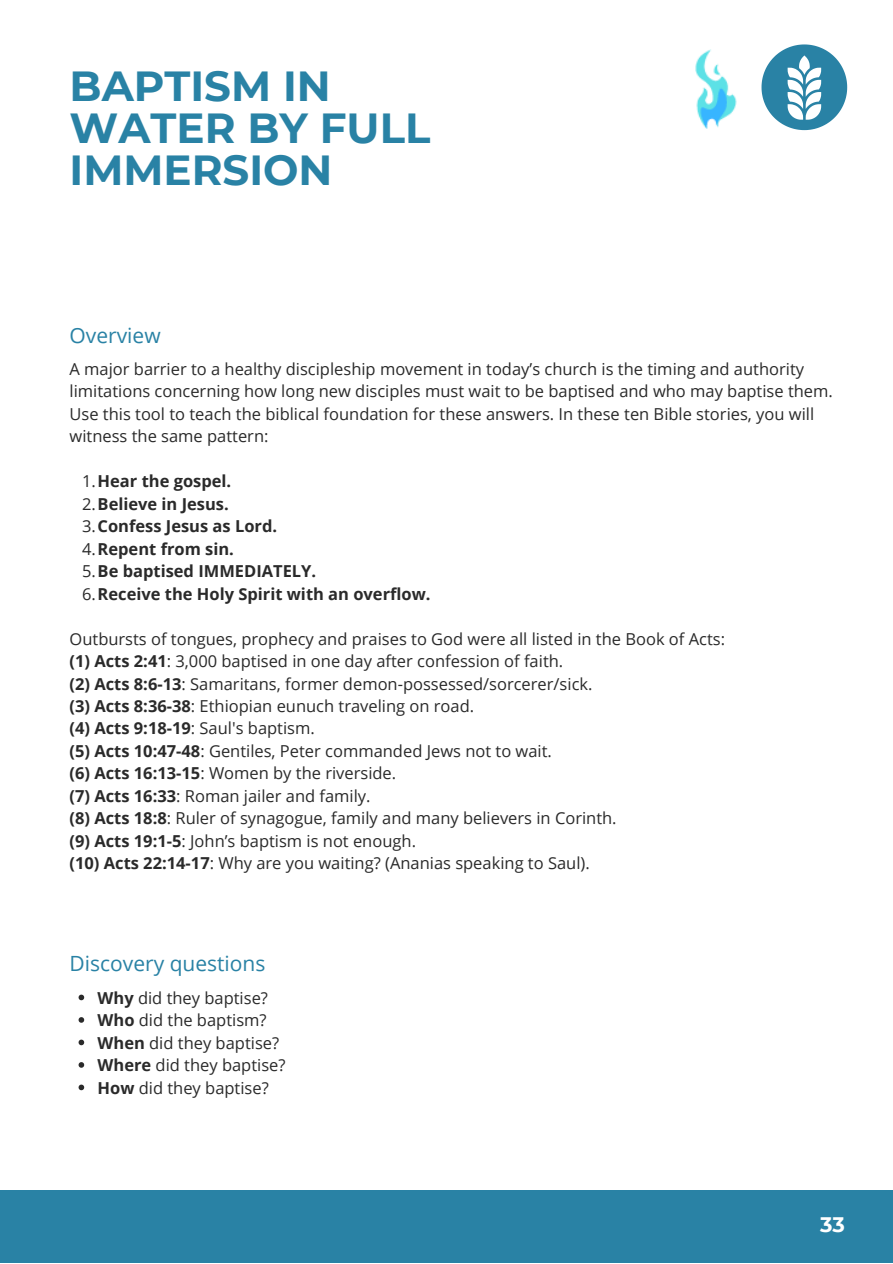
<style>
.page{position:relative;width:893px;height:1264px;background:#fff}
.page>*{position:absolute;margin:0;border:0;box-sizing:border-box;transform-origin:0 0}
.t1{font:700 42px/41.5px "Montserrat";color:#2982a5}
.t2{font:21px "Open Sans";color:#2982a5}
.t3{font:700 21px "Montserrat";color:#fff}
.t4{font:16.5px/22.5px "Open Sans";color:#2a2a2a}
.t5{font:700 16.5px/22.5px "Open Sans";color:#2a2a2a}
.s1{font-weight:400}
.s2{font-weight:700}
</style>
<div class="page">
<div style="left:0;top:1190px;width:892px;height:72px;background:#2982a5"></div>
<svg style="left:761px;top:44px;width:86px;height:86px"></svg>
<img style="left:695px;top:49px;width:42px;height:80px">
<svg style="left:79px;top:994px;width:5px;height:6px"></svg>
<svg style="left:79px;top:1017px;width:5px;height:5px"></svg>
<svg style="left:79px;top:1039px;width:5px;height:6px"></svg>
<svg style="left:79px;top:1062px;width:5px;height:5px"></svg>
<svg style="left:79px;top:1084px;width:5px;height:6px"></svg>
<h1 class="t1" style="left:70px;top:65px;width:362px">BAPTISM IN<br>WATER BY FULL<br>IMMERSION</h1>
<p class="t2" style="left:70px;top:320px;width:93px">Overview</p>
<p class="t4" style="left:70px;top:357px;width:764px">A major barrier to a healthy discipleship movement in today’s church is the timing and authority limitations concerning how long new disciples must wait to be baptised and who may baptise them.<br>Use this tool to teach the biblical foundation for these answers. In these ten Bible stories, you will witness the same pattern:</p>
<p class="t5" style="left:82px;top:469px;width:350px"><span class="s1">1.</span>Hear the gospel.<br><span class="s1">2.</span>Believe in Jesus.<br><span class="s1">3.</span>Confess Jesus as Lord.<br><span class="s1">4.</span>Repent from sin.<br><span class="s1">5.</span>Be baptised IMMEDIATELY.<br><span class="s1">6.</span>Receive the Holy Spirit with an overflow.</p>
<p class="t4" style="left:70px;top:627px;width:657px">Outbursts of tongues, prophecy and praises to God were all listed in the Book of Acts: <span class="s2">(1) Acts 2:41</span>: 3,000 baptised in one day after confession of faith.<br><span class="s2">(2) Acts 8:6-13</span>: Samaritans, former demon-possessed/sorcerer/sick.<br><span class="s2">(3) Acts 8:36-38</span>: Ethiopian eunuch traveling on road.<br><span class="s2">(4) Acts 9:18-19</span>: Saul's baptism.<br><span class="s2">(5) Acts 10:47-48</span>: Gentiles, Peter commanded Jews not to wait.<br><span class="s2">(6) Acts 16:13-15</span>: Women by the riverside.<br><span class="s2">(7) Acts 16:33</span>: Roman jailer and family.<br><span class="s2">(8) Acts 18:8</span>: Ruler of synagogue, family and many believers in Corinth.<br><span class="s2">(9) Acts 19:1-5</span>: John’s baptism is not enough.<br><span class="s2">(10) Acts 22:14-17</span>: Why are you waiting? (Ananias speaking to Saul).</p>
<p class="t2" style="left:70px;top:949px;width:197px">Discovery questions</p>
<p class="t4" style="left:98px;top:985px;width:189px"><span class="s2">Why</span> did they baptise?<br><span class="s2">Who</span> did the baptism?<br><span class="s2">When</span> did they baptise?<br><span class="s2">Where</span> did they baptise?<br><span class="s2">How</span> did they baptise?</p>
<p class="t3" style="left:820px;top:1211px;width:26px">33</p>
</div>
